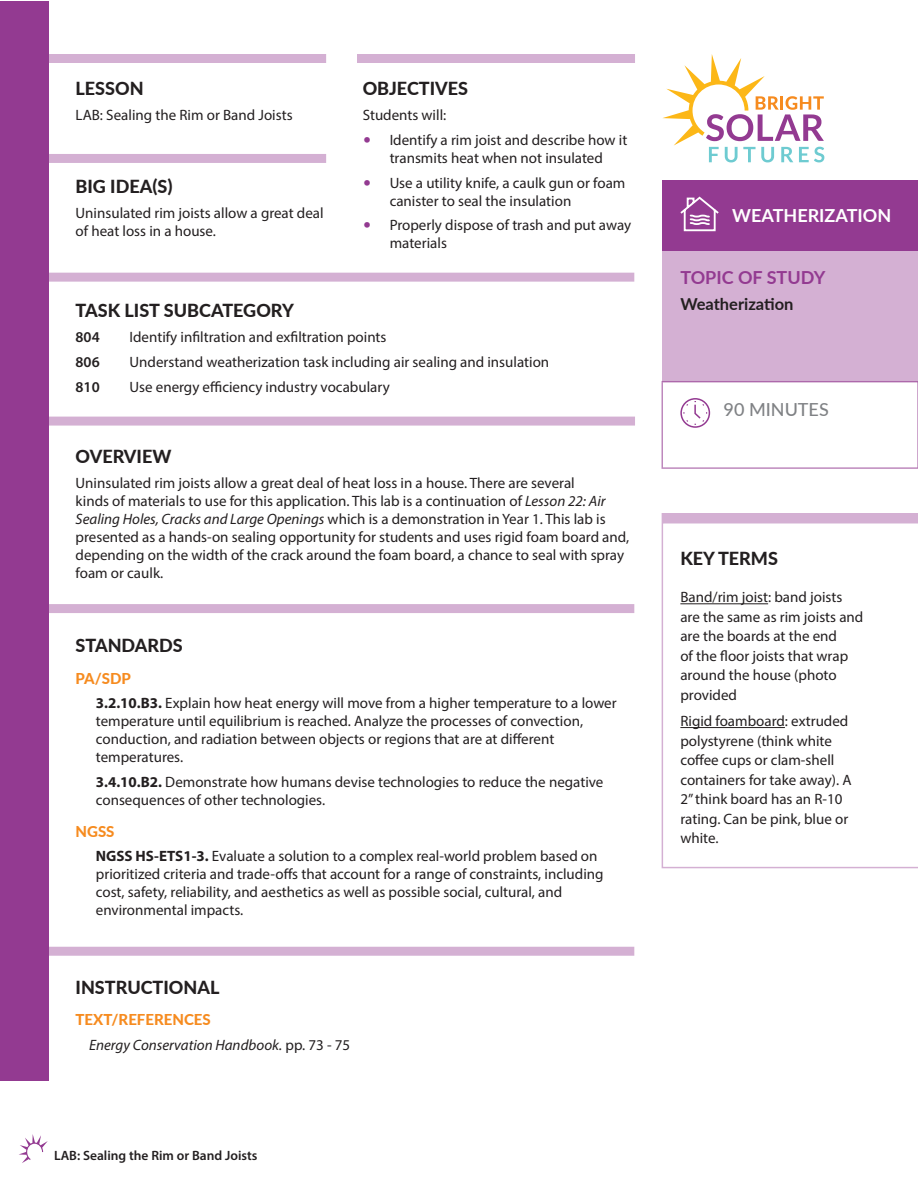
<style>
.page{position:relative;width:918px;height:1188px;background:#fff}
.page>*{position:absolute;margin:0;border:0;box-sizing:border-box;transform-origin:0 0}
.Body{font:800 18px "Lato";color:#231f20}
.t1{font:700 18px "Lato";color:#fff}
.t2{font:700 18px "Lato";color:#933a91}
.t3{font:500 18px "Lato";color:#808285}
.t4{font:700 16.5px "Lato";color:#231f20}
.Body-2{font:15px/18px "Myriad Pro";color:#231f20}
.Indent{font:italic 15px "Myriad Pro";color:#231f20}
.Subheading{font:800 15px "Lato";color:#f68b1f}
.Body-3{font:600 15px "Myriad Pro";color:#231f20}
.Body-4{font:600 13.5px "Myriad Pro";color:#231f20}
.s1{font-family:"Lato";color:#933a91}
.s2{font-style:italic}
.s3{font-weight:700}
.s4{font-style:normal}
</style>
<div class="page">
<div style="left:0;top:1px;width:49px;height:1080px;background:#933a91"></div>
<div style="left:662px;top:180px;width:256px;height:70px;background:#933a91"></div>
<svg style="left:662px;top:54px;width:162px;height:108px"></svg>
<div style="left:662px;top:250px;width:256px;height:131px;background:#d4b0d3"></div>
<svg style="left:680px;top:398px;width:31px;height:30px"></svg>
<svg style="left:19px;top:1134px;width:29px;height:29px"></svg>
<svg style="left:680px;top:196px;width:39px;height:36px"></svg>
<div style="left:49px;top:54px;width:277px;height:9px;background:#d4b0d3"></div>
<div style="left:357px;top:54px;width:278px;height:9px;background:#d4b0d3"></div>
<div style="left:49px;top:154px;width:277px;height:9px;background:#d4b0d3"></div>
<svg style="left:49px;top:417px;width:586px;height:9px;background:#d6b3d5"></svg>
<div style="left:49px;top:604px;width:585px;height:9px;background:#d4b0d3"></div>
<svg style="left:49px;top:273px;width:585px;height:9px;background:#d5b3d4"></svg>
<div style="left:662px;top:513px;width:256px;height:9px;background:#d4b0d3"></div>
<svg style="left:662px;top:522px;width:256px;height:346px"></svg>
<svg style="left:49px;top:947px;width:585px;height:9px;background:#d5b2d4"></svg>
<hr style="left:680px;top:603px;width:88px;height:1px;background:#231f20">
<hr style="left:680px;top:727px;width:105px;height:1px;background:#231f20">
<p class="Body" style="left:76px;top:76px;width:70px">LESSON</p>
<p class="Body-2" style="left:76px;top:106px;width:219px">LAB: Sealing the Rim or Band Joists</p>
<p class="Body" style="left:76px;top:173px;width:99px">BIG IDEA(S)</p>
<p class="Body-2" style="left:76px;top:204px;width:250px">Uninsulated rim joists allow a great deal of heat loss in a house.</p>
<p class="Body" style="left:363px;top:76px;width:107px">OBJECTIVES</p>
<p class="Body-2" style="left:363px;top:106px;width:85px">Students will:</p>
<p class="Body-2" style="left:363px;top:131px;width:266px;text-align:center"><span class="s1">ҋ</span> Identify a rim joist and describe how it transmits heat when not insulated</p>
<p class="Body-2" style="left:390px;top:173px;width:237px;text-indent:-27px"><span class="s1">ҋ</span> Use a utility knife, a caulk gun or foam canister to seal the insulation</p>
<p class="Body-2" style="left:390px;top:216px;width:243px;text-indent:-27px"><span class="s1">ҋ</span> Properly dispose of trash and put away materials</p>
<p class="Body" style="left:76px;top:297px;width:220px">TASK LIST SUBCATEGORY</p>
<p class="Body-3" style="left:76px;top:328px;width:26px">804</p>
<p class="Body-2" style="left:130px;top:328px;width:258px">Identify infiltration and exfiltration points</p>
<p class="Body-3" style="left:76px;top:352px;width:26px">806</p>
<p class="Body-2" style="left:130px;top:353px;width:421px">Understand weatherization task including air sealing and insulation</p>
<p class="Body-3" style="left:76px;top:377px;width:26px">810</p>
<p class="Body-2" style="left:130px;top:377px;width:262px">Use energy efficiency industry vocabulary</p>
<p class="Body" style="left:76px;top:443px;width:97px">OVERVIEW</p>
<p class="Body-2" style="left:76px;top:473px;width:555px">Uninsulated rim joists allow a great deal of heat loss in a house. There are several<br>kinds of materials to use for this application. This lab is a continuation of <span class="s2">Lesson 22: Air Sealing Holes, Cracks and Large Openings</span> which is a demonstration in Year 1. This lab is presented as a hands-on sealing opportunity for students and uses rigid foam board and, depending on the width of the crack around the foam board, a chance to seal with spray foam or caulk.</p>
<p class="Body" style="left:76px;top:632px;width:109px">STANDARDS</p>
<p class="Subheading" style="left:76px;top:667px;width:57px">PA/SDP</p>
<p class="Body-2" style="left:96px;top:694px;width:522px"><span class="s3">3.2.10.B3.</span> Explain how heat energy will move from a higher temperature to a lower temperature until equilibrium is reached. Analyze the processes of convection, conduction, and radiation between objects or regions that are at different temperatures.</p>
<p class="Body-2" style="left:96px;top:773px;width:509px"><span class="s3">3.4.10.B2.</span> Demonstrate how humans devise technologies to reduce the negative consequences of other technologies.</p>
<p class="Subheading" style="left:76px;top:820px;width:40px">NGSS</p>
<p class="Body-2" style="left:96px;top:847px;width:509px"><span class="s3">NGSS HS-ETS1-3.</span> Evaluate a solution to a complex real-world problem based on prioritized criteria and trade-offs that account for a range of constraints, including cost, safety, reliability, and aesthetics as well as possible social, cultural, and environmental impacts.</p>
<p class="Body" style="left:76px;top:974px;width:145px">INSTRUCTIONAL</p>
<p class="Subheading" style="left:76px;top:1009px;width:137px">TEXT/REFERENCES</p>
<p class="Indent" style="left:89px;top:1036px;width:263px">Energy Conservation Handbook. <span class="s4">pp. 73 - 75</span></p>
<p class="Body-4" style="left:54px;top:1147px;width:205px">LAB: Sealing the Rim or Band Joists</p>
<p class="t1" style="left:732px;top:202px;width:161px">WEATHERIZATION</p>
<p class="t2" style="left:680px;top:264px;width:146px">TOPIC OF STUDY</p>
<p class="t4" style="left:680px;top:292px;width:115px">Weatherization</p>
<p class="t3" style="left:724px;top:397px;width:107px">90 MINUTES</p>
<p class="Body" style="left:680px;top:545px;width:99px">KEY TERMS</p>
<p class="Body-2" style="left:680px;top:587px;width:184px;line-height:19.5px">Band/rim joist: band joists are the same as rim joists and are the boards at the end<br>of the floor joists that wrap around the house (photo provided</p>
<p class="Body-2" style="left:680px;top:711px;width:173px;line-height:19.5px">Rigid foamboard: extruded polystyrene (think white coffee cups or clam-shell containers for take away). A<br>2” think board has an R-10 rating. Can be pink, blue or white.</p>
</div>
